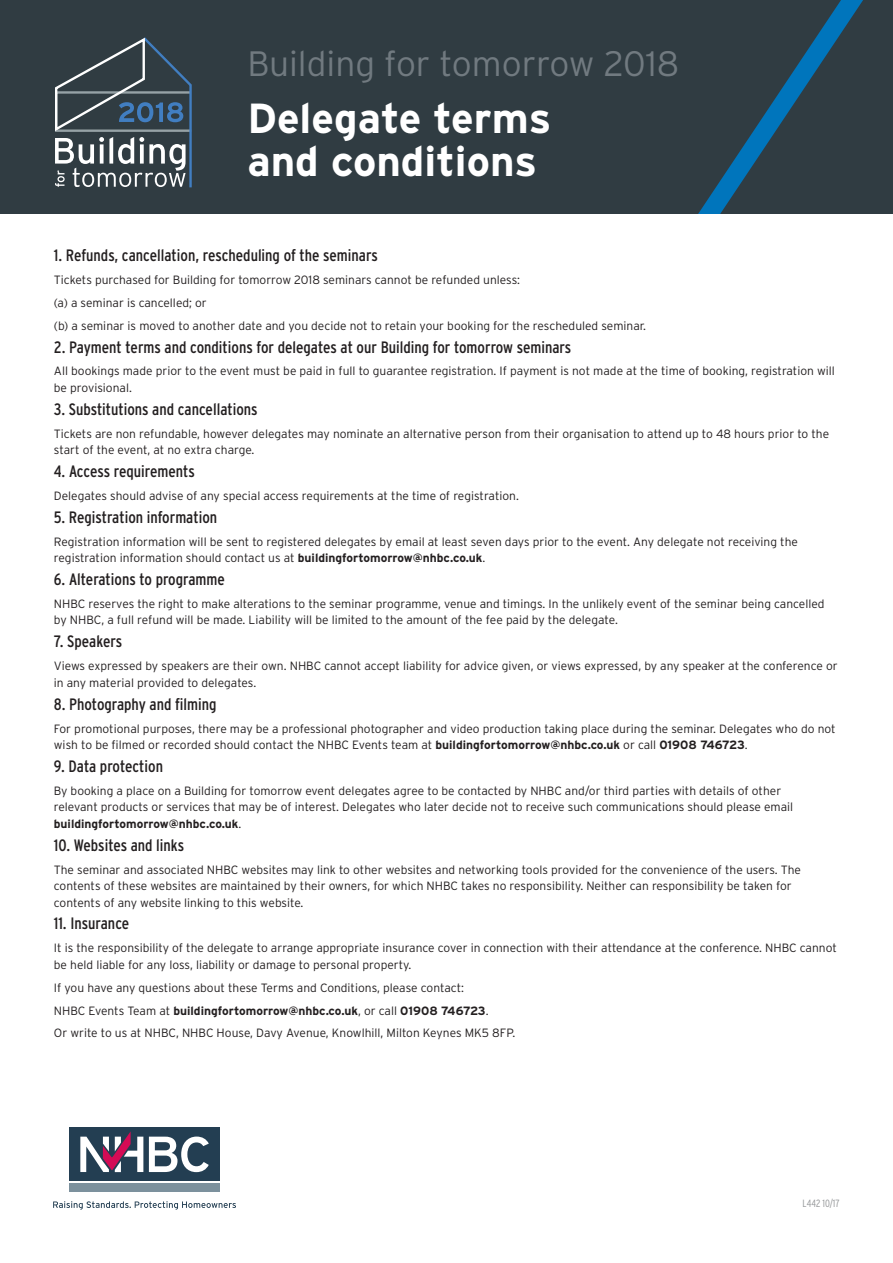
<style>
.page{position:relative;width:893px;height:1263px;background:#fff}
.page>*{position:absolute;margin:0;border:0;box-sizing:border-box;transform-origin:0 0}
.MAIN_HEADING{font:700 42px/43.5px "Interstate";color:#fff}
.t1{font:300 35.25px "Interstate";color:#717a80}
.Body_copy{font:condensed 16.5px "Interstate";color:#231f20}
.Body_copy-2{font:300 12px/16.5px "Interstate";color:#231f20}
.Body_copy-3{font:700 12px "Interstate";color:#231f20}
.t2{font:300 condensed 10.5px "Interstate";color:#949698}
.s1{font-weight:700}
.s2{font-weight:300}
</style>
<div class="page">
<svg style="left:53px;top:1201px;width:183px;height:8px"></svg>
<div style="left:68px;top:1126px;width:154px;height:68px;background:linear-gradient(to right,#fff,#fff)"></div>
<div style="left:70px;top:1128px;width:150px;height:53px;background:#233e52"></div>
<div style="left:70px;top:1183px;width:150px;height:9px;background:#7c919d"></div>
<svg style="left:149px;top:1136px;width:60px;height:36px"></svg>
<svg style="left:80px;top:1131px;width:63px;height:41px"></svg>
<div style="left:0;top:0;width:893px;height:215px;background:#303c42"></div>
<svg style="left:696px;top:0;width:167px;height:215px"></svg>
<svg style="left:55px;top:37px;width:137px;height:150px"></svg>
<p class="t1" style="left:247px;top:44px;width:433px">Building for tomorrow 2018</p>
<p class="MAIN_HEADING" style="left:247px;top:96px;width:305px">Delegate terms and conditions</p>
<p class="Body_copy" style="left:54px;top:246px;width:325px">1. Refunds, cancellation, rescheduling of the seminars</p>
<p class="Body_copy-2" style="left:54px;top:271px;width:468px">Tickets purchased for Building for tomorrow 2018 seminars cannot be refunded unless:</p>
<p class="Body_copy-2" style="left:54px;top:294px;width:154px">(a) a seminar is cancelled; or</p>
<p class="Body_copy-2" style="left:54px;top:317px;width:594px">(b) a seminar is moved to another date and you decide not to retain your booking for the rescheduled seminar.</p>
<p class="Body_copy" style="left:54px;top:337px;width:519px">2. Payment terms and conditions for delegates at our Building for tomorrow seminars</p>
<p class="Body_copy-2" style="left:54px;top:363px;width:783px">All bookings made prior to the event must be paid in full to guarantee registration. If payment is not made at the time of booking, registration will be provisional.</p>
<p class="Body_copy" style="left:54px;top:400px;width:205px">3. Substitutions and cancellations</p>
<p class="Body_copy-2" style="left:54px;top:425px;width:777px">Tickets are non refundable, however delegates may nominate an alternative person from their organisation to attend up to 48 hours prior to the start of the event, at no extra charge.</p>
<p class="Body_copy" style="left:54px;top:462px;width:142px">4. Access requirements</p>
<p class="Body_copy-2" style="left:54px;top:487px;width:467px">Delegates should advise of any special access requirements at the time of registration.</p>
<p class="Body_copy" style="left:54px;top:508px;width:165px">5. Registration information</p>
<p class="Body_copy-2" style="left:54px;top:533px;width:746px">Registration information will be sent to registered delegates by email at least seven days prior to the event. Any delegate not receiving the registration information should contact us at <span class="s1">buildingfortomorrow@nhbc.co.uk</span>.</p>
<p class="Body_copy" style="left:54px;top:570px;width:173px">6. Alterations to programme</p>
<p class="Body_copy-2" style="left:54px;top:595px;width:772px">NHBC reserves the right to make alterations to the seminar programme, venue and timings. In the unlikely event of the seminar being cancelled by NHBC, a full refund will be made. Liability will be limited to the amount of the fee paid by the delegate.</p>
<p class="Body_copy" style="left:54px;top:632px;width:70px">7. Speakers</p>
<p class="Body_copy-2" style="left:54px;top:658px;width:785px">Views expressed by speakers are their own. NHBC cannot accept liability for advice given, or views expressed, by any speaker at the conference or in any material provided to delegates.</p>
<p class="Body_copy" style="left:54px;top:695px;width:164px">8. Photography and filming</p>
<p class="Body_copy-2" style="left:54px;top:720px;width:783px">For promotional purposes, there may be a professional photographer and video production taking place during the seminar. Delegates who do not wish to be filmed or recorded should contact the NHBC Events team at <span class="s1">buildingfortomorrow@nhbc.co.uk</span> or call <span class="s1">01908 746723</span>.</p>
<p class="Body_copy" style="left:54px;top:757px;width:111px">9. Data protection</p>
<p class="Body_copy-2" style="left:54px;top:782px;width:741px">By booking a place on a Building for tomorrow event delegates agree to be contacted by NHBC and/or third parties with details of other relevant products or services that may be of interest. Delegates who later decide not to receive such communications should please email <span class="s1">buildingfortomorrow@nhbc.co.uk</span>.</p>
<p class="Body_copy" style="left:54px;top:836px;width:132px">10. Websites and links</p>
<p class="Body_copy-2" style="left:54px;top:861px;width:749px">The seminar and associated NHBC websites may link to other websites and networking tools provided for the convenience of the users. The contents of these websites are maintained by their owners, for which NHBC takes no responsibility. Neither can responsibility be taken for contents of any website linking to this website.</p>
<p class="Body_copy" style="left:54px;top:914px;width:77px">11. Insurance</p>
<p class="Body_copy-2" style="left:54px;top:940px;width:784px">It is the responsibility of the delegate to arrange appropriate insurance cover in connection with their attendance at the conference. NHBC cannot be held liable for any loss, liability or damage to personal property.</p>
<p class="Body_copy-2" style="left:54px;top:979px;width:412px">If you have any questions about these Terms and Conditions, please contact:</p>
<p class="Body_copy-3" style="left:54px;top:1004px;width:436px"><span class="s2">NHBC Events Team at</span> buildingfortomorrow@nhbc.co.uk<span class="s2">, or call</span> 01908 746723<span class="s2">.</span></p>
<p class="Body_copy-2" style="left:54px;top:1025px;width:463px">Or write to us at NHBC, NHBC House, Davy Avenue, Knowlhill, Milton Keynes MK5 8FP.</p>
<p class="t2" style="left:803px;top:1197px;width:39px">L442 10/17</p>
</div>
